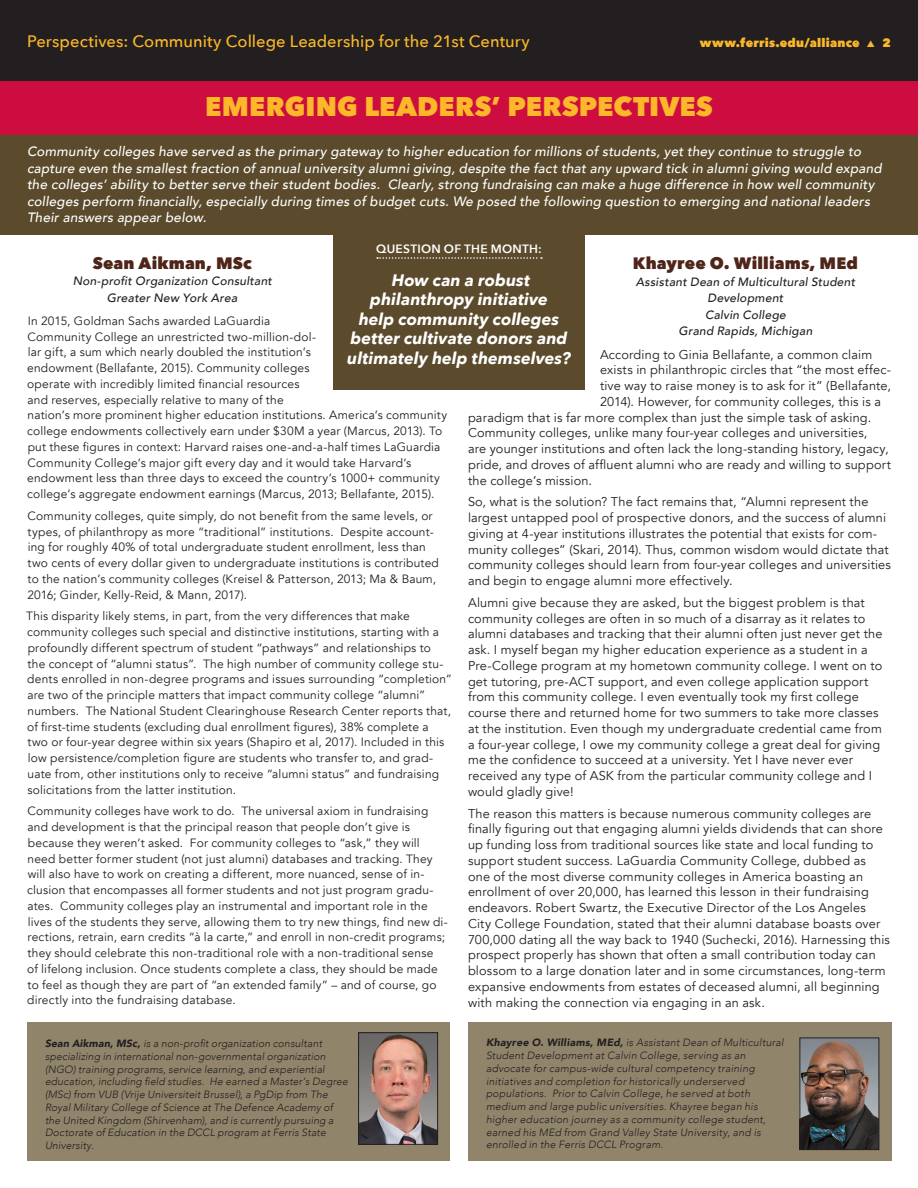
<style>
.page{position:relative;width:918px;height:1188px;background:#fff}
.page>*{position:absolute;margin:0;border:0;box-sizing:border-box;transform-origin:0 0}
.Head_2_-_yellow{font:800 27px "Avenir Next";letter-spacing:.005em;color:#fcb828}
.Q_text-white{font:italic 700 16.5px/19.5px "Avenir Next";letter-spacing:.005em;color:#fff;text-align:center}
.t1{font:500 16.5px "Avenir Next";letter-spacing:.005em;color:#fcb828}
.byline{font:800 16.5px "Avenir Next";letter-spacing:.01em;color:#4f2519}
.introtext-white{font:italic 500 13.5px/16.5px "Avenir";letter-spacing:.015em;color:#fff}
.Bodytext-8_5_10_5pt{font:12.75px/15.8px "Avenir";letter-spacing:.015em;color:#231f20}
.Bodytext-8_10{font:12px/15.8px "Avenir";letter-spacing:.015em;color:#231f20}
.byline-officialtitle{font:italic 500 12px/16.5px "Avenir";letter-spacing:.02em;color:#231f20;text-align:center}
.t2{font:800 12px "Avenir Next";letter-spacing:.02em;color:#fcb828}
.Q_of_the_month{font:600 12px "Avenir Next";letter-spacing:.02em;color:#fff}
.bio{font:italic 300 10.5px/12.8px "Avenir";letter-spacing:.015em;color:#231f20}
.s1{font-weight:900}
</style>
<div class="page">
<div style="left:0;top:81px;width:918px;height:54px;background:#cd0d40"></div>
<div style="left:27px;top:1022px;width:423px;height:139px;background:#90846b"></div>
<div style="left:468px;top:1022px;width:423px;height:139px;background:#90846b"></div>
<div style="left:0;top:0;width:918px;height:81px;background:#231f20"></div>
<div style="left:0;top:135px;width:918px;height:100px;background:#5b4b2c"></div>
<div style="left:333px;top:220px;width:252px;height:170px;background:#5b4b2c"></div>
<svg style="left:377px;top:257px;width:165px;height:2px"></svg>
<img style="left:360px;top:1034px;width:76px;height:109px">
<div style="left:358px;top:1032px;width:80px;height:113px;border:1px solid #231f20"></div>
<img style="left:802px;top:1040px;width:75px;height:108px">
<div style="left:800px;top:1038px;width:79px;height:112px;border:1px solid #231f20"></div>
<h2 class="t1" style="left:27px;top:27px;width:504px">Perspectives: Community College Leadership for the 21st Century</h2>
<p class="t2" style="left:700px;top:36px;width:193px">www.ferris.edu/alliance ▲ 2</p>
<p class="Head_2_-_yellow" style="left:205px;top:89px;width:509px">EMERGING LEADERS’ PERSPECTIVES</p>
<p class="introtext-white" style="left:27px;top:143px;width:856px">Community colleges have served as the primary gateway to higher education for millions of students, yet they continue to struggle to capture even the smallest fraction of annual university alumni giving, despite the fact that any upward tick in alumni giving would expand the colleges’ ability to better serve their student bodies. Clearly, strong fundraising can make a huge difference in how well community colleges perform financially, especially during times of budget cuts. We posed the following question to emerging and national leaders Their answers appear below.</p>
<p class="Q_of_the_month" style="left:376px;top:238px;width:167px">QUESTION OF THE MONTH:</p>
<p class="Q_text-white" style="left:347px;top:270px;width:225px">How can a robust philanthropy initiative<br>help community colleges better cultivate donors and ultimately help themselves?</p>
<p class="byline" style="left:93px;top:252px;width:161px">Sean Aikman, MSc</p>
<p class="byline-officialtitle" style="left:73px;top:273px;width:201px">Non-profit Organization Consultant<br>Greater New York Area</p>
<p class="Bodytext-8_10" style="left:27px;top:313px;width:422px">In 2015, Goldman Sachs awarded LaGuardia<br>Community College an unrestricted two-million-dol-<br>lar gift, a sum which nearly doubled the institution’s<br>endowment (Bellafante, 2015). Community colleges<br>operate with incredibly limited financial resources<br>and reserves, especially relative to many of the<br>nation’s more prominent higher education institutions. America’s community college endowments collectively earn under $30M a year (Marcus, 2013). To put these figures in context: Harvard raises one-and-a-half times LaGuardia Community College’s major gift every day and it would take Harvard’s endowment less than three days to exceed the country’s 1000+ community college’s aggregate endowment earnings (Marcus, 2013; Bellafante, 2015).</p>
<p class="Bodytext-8_10" style="left:27px;top:508px;width:413px">Community colleges, quite simply, do not benefit from the same levels, or types, of philanthropy as more “traditional” institutions. Despite account&shy;ing for roughly 40% of total undergraduate student enrollment, less than two cents of every dollar given to undergraduate institutions is contributed to the nation’s community colleges (Kreisel &amp; Patterson, 2013; Ma &amp; Baum, 2016; Ginder, Kelly-Reid, &amp; Mann, 2017).</p>
<p class="Bodytext-8_10" style="left:26px;top:608px;width:427px">This disparity likely stems, in part, from the very differences that make community colleges such special and distinctive institutions, starting with a profoundly different spectrum of student “pathways” and relationships to<br>the concept of “alumni status”. The high number of community college stu&shy;dents enrolled in non-degree programs and issues surrounding “completion” are two of the principle matters that impact community college “alumni” numbers. The National Student Clearinghouse Research Center reports that, of first-time students (excluding dual enrollment figures), 38% complete a<br>two or four-year degree within six years (Shapiro et al, 2017). Included in this low persistence/completion figure are students who transfer to, and grad&shy;uate from, other institutions only to receive “alumni status” and fundraising solicitations from the latter institution.</p>
<p class="Bodytext-8_10" style="left:27px;top:803px;width:422px">Community colleges have work to do. The universal axiom in fundraising and development is that the principal reason that people don’t give is because they weren’t asked. For community colleges to “ask,” they will need better former student (not just alumni) databases and tracking. They will also have to work on creating a different, more nuanced, sense of in&shy;clusion that encompasses all former students and not just program gradu&shy;ates. Community colleges play an instrumental and important role in the lives of the students they serve, allowing them to try new things, find new di&shy;rections, retrain, earn credits “à la carte,” and enroll in non-credit programs; they should celebrate this non-traditional role with a non-traditional sense<br>of lifelong inclusion. Once students complete a class, they should be made to feel as though they are part of “an extended family” – and of course, go directly into the fundraising database.</p>
<p class="byline" style="left:633px;top:253px;width:227px">Khayree O. Williams, MEd</p>
<p class="byline-officialtitle" style="left:636px;top:274px;width:221px">Assistant Dean of Multicultural Student<br>Development<br>Calvin College<br>Grand Rapids, Michigan</p>
<p class="Bodytext-8_5_10_5pt" style="left:600px;top:347px;width:274px">According to Ginia Bellafante, a common claim</p>
<p class="Bodytext-8_5_10_5pt" style="left:600px;top:362px;width:293px">exists in philanthropic circles that “the most effec-</p>
<p class="Bodytext-8_5_10_5pt" style="left:600px;top:378px;width:293px">tive way to raise money is to ask for it” (Bellafante,</p>
<p class="Bodytext-8_5_10_5pt" style="left:600px;top:394px;width:283px">2014). However, for community colleges, this is a</p>
<p class="Bodytext-8_5_10_5pt" style="left:468px;top:410px;width:405px">paradigm that is far more complex than just the simple task of asking.</p>
<p class="Bodytext-8_5_10_5pt" style="left:468px;top:425px;width:401px">Community colleges, unlike many four-year colleges and universities,</p>
<p class="Bodytext-8_5_10_5pt" style="left:468px;top:441px;width:422px">are younger institutions and often lack the long-standing history, legacy,</p>
<p class="Bodytext-8_5_10_5pt" style="left:468px;top:457px;width:425px">pride, and droves of affluent alumni who are ready and willing to support</p>
<p class="Bodytext-8_5_10_5pt" style="left:468px;top:473px;width:126px">the college’s mission.</p>
<p class="Bodytext-8_5_10_5pt" style="left:468px;top:494px;width:425px">So, what is the solution? The fact remains that, “Alumni represent the largest untapped pool of prospective donors, and the success of alumni giving at 4-year institutions illustrates the potential that exists for com&shy;munity colleges” (Skari, 2014). Thus, common wisdom would dictate that community colleges should learn from four-year colleges and universities and begin to engage alumni more effectively.</p>
<p class="Bodytext-8_5_10_5pt" style="left:468px;top:595px;width:416px">Alumni give because they are asked, but the biggest problem is that community colleges are often in so much of a disarray as it relates to alumni databases and tracking that their alumni often just never get the ask. I myself began my higher education experience as a student in a Pre-College program at my hometown community college. I went on to get tutoring, pre-ACT support, and even college application support from this community college. I even eventually took my first college course there and returned home for two summers to take more classes at the institution. Even though my undergraduate credential came from a four-year college, I owe my community college a great deal for giving me the confidence to succeed at a university. Yet I have never ever received any type of ASK from the particular community college and I would gladly give!</p>
<p class="Bodytext-8_5_10_5pt" style="left:468px;top:806px;width:424px">The reason this matters is because numerous community colleges are finally figuring out that engaging alumni yields dividends that can shore up funding loss from traditional sources like state and local funding to support student success. LaGuardia Community College, dubbed as one of the most diverse community colleges in America boasting an enrollment of over 20,000, has learned this lesson in their fundraising endeavors. Robert Swartz, the Executive Director of the Los Angeles City College Foundation, stated that their alumni database boasts over 700,000 dating all the way back to 1940 (Suchecki, 2016). Harnessing this prospect properly has shown that often a small contribution today can blossom to a large donation later and in some circumstances, long-term expansive endowments from estates of deceased alumni, all beginning with making the connection via engaging in an ask.</p>
<p class="bio" style="left:45px;top:1037px;width:305px"><span class="s1">Sean Aikman, MSc,</span> is a non-profit organization consultant specializing in international non-governmental organization (NGO) training programs, service learning, and experiential education, including field studies. He earned a Master’s Degree (MSc) from VUB (Vrije Universiteit Brussel), a PgDip from The Royal Military College of Science at The Defence Academy of the United Kingdom (Shirvenham), and is currently pursuing a Doctorate of Education in the DCCL program at Ferris State University.</p>
<p class="bio" style="left:486px;top:1036px;width:299px"><span class="s1">Khayree O. Williams, MEd,</span> is Assistant Dean of Multicultural Student Development at Calvin College, serving as an advocate for campus-wide cultural competency training initiatives and completion for historically underserved populations. Prior to Calvin College, he served at both medium and large public universities. Khayree began his higher education journey as a community college student, earned his MEd from Grand Valley State University, and is enrolled in the Ferris DCCL Program.</p>
</div>
